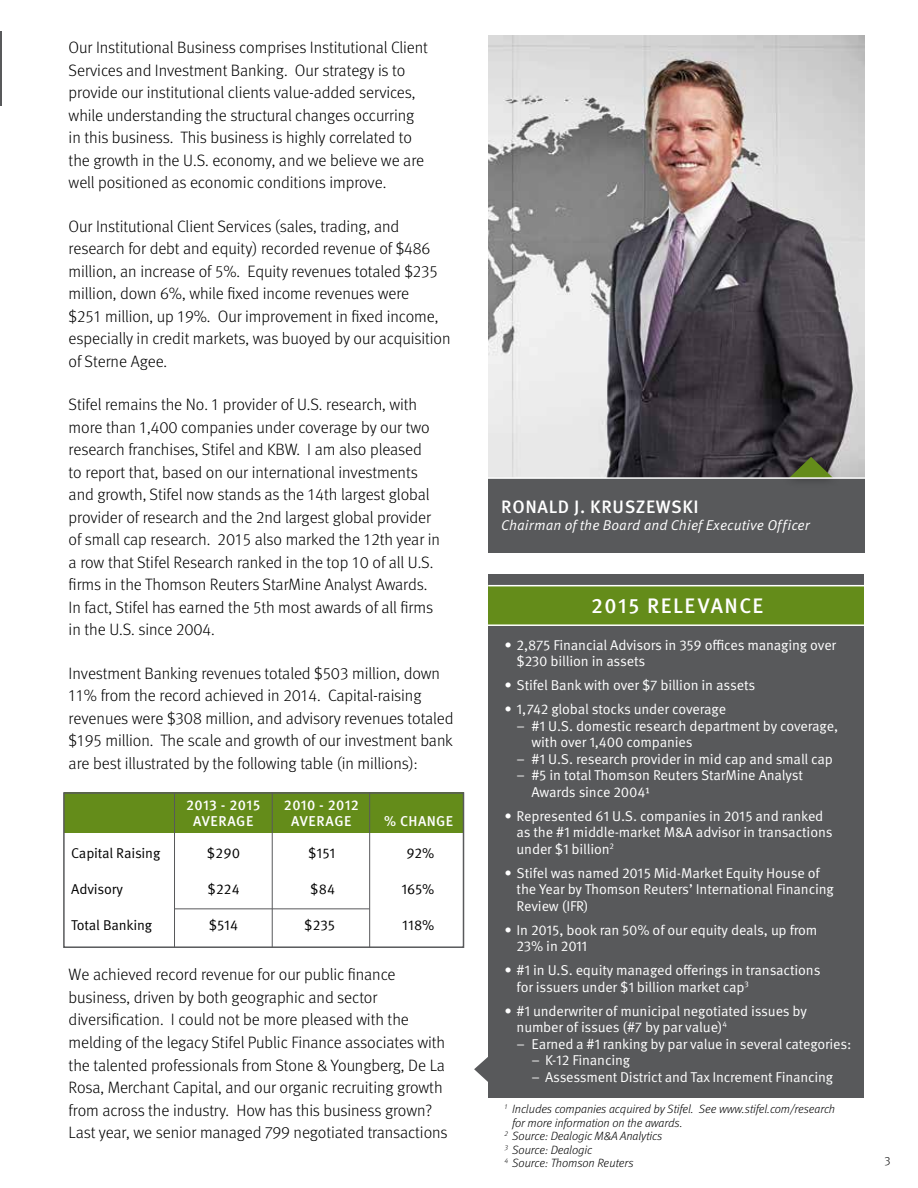
<style>
.page{position:relative;width:918px;height:1188px;background:#fff}
.page>*{position:absolute;margin:0;border:0;box-sizing:border-box;transform-origin:0 0}
.t1{font:500 21px "Meta OT";letter-spacing:.075em;color:#fff}
.t2{font:500 18px "Meta OT";letter-spacing:.035em;color:#fff}
.t3{font:300 16.5px/22.5px "Meta OT";letter-spacing:-.005em;color:#000}
.t4{font:14.25px/16.5px "Meta OT Norm";letter-spacing:-.01em;color:#fff}
.t5{font:14.25px "Meta OT Norm";letter-spacing:-.01em;color:#000}
.t6{font:14.25px "Meta OT Norm Ita";letter-spacing:.005em;color:#fff}
.t7{font:500 14.25px/16.5px "Meta OT";letter-spacing:.025em;color:#fff;text-align:center}
.t8{font:italic 300 12px "Meta OT";letter-spacing:-.005em;color:#000}
.t9{font:300 12px "Meta OT";color:#000}
</style>
<div class="page">
<img style="left:488px;top:36px;width:377px;height:441px">
<hr style="left:0;top:31px;width:1px;height:74px;background:#58595b">
<div style="left:489px;top:574px;width:375px;height:523px;background:#58595b"></div>
<div style="left:489px;top:585px;width:375px;height:40px;background:#648c1a"></div>
<div style="left:488px;top:478px;width:377px;height:74px;background:#58595b"></div>
<hr style="left:488px;top:585px;width:379px;height:1px;background:#fff">
<hr style="left:487px;top:624px;width:379px;height:2px;background:#fff">
<div style="left:781px;top:448px;width:60px;height:40px;background:#000;opacity:.42"></div>
<svg style="left:789px;top:457px;width:44px;height:20px"></svg>
<hr style="left:487px;top:477px;width:379px;height:2px;background:#fff">
<svg style="left:474px;top:1051px;width:15px;height:36px"></svg>
<div style="left:64px;top:793px;width:400px;height:40px;background:#648c1a"></div>
<div style="left:63px;top:792px;width:401px;height:156px;border:2px solid #58595b"></div>
<hr style="left:174px;top:793px;width:1px;height:154px;background:#58595b">
<hr style="left:272px;top:792px;width:1px;height:156px;background:#58595b">
<hr style="left:369px;top:792px;width:1px;height:155px;background:#58595b">
<hr style="left:174px;top:908px;width:195px;height:1px;background:#58595b">
<p class="t3" style="left:69px;top:37px;width:361px">Our Institutional Business comprises Institutional Client Services and Investment Banking. Our strategy is to provide our institutional clients value-added services, while understanding the structural changes occurring in this business. This business is highly correlated to the growth in the U.S. economy, and we believe we are well positioned as economic conditions improve.</p>
<p class="t3" style="left:69px;top:215px;width:384px">Our Institutional Client Services (sales, trading, and research for debt and equity) recorded revenue of $486 million, an increase of 5%. Equity revenues totaled $235 million, down 6%, while fixed income revenues were<br>$251 million, up 19%. Our improvement in fixed income, especially in credit markets, was buoyed by our acquisition of Sterne Agee.</p>
<p class="t3" style="left:69px;top:394px;width:373px">Stifel remains the No. 1 provider of U.S. research, with more than 1,400 companies under coverage by our two research franchises, Stifel and KBW. I am also pleased<br>to report that, based on our international investments and growth, Stifel now stands as the 14th largest global provider of research and the 2nd largest global provider of small cap research. 2015 also marked the 12th year in a row that Stifel Research ranked in the top 10 of all U.S. firms in the Thomson Reuters StarMine Analyst Awards.<br>In fact, Stifel has earned the 5th most awards of all firms in the U.S. since 2004.</p>
<p class="t3" style="left:69px;top:662px;width:387px">Investment Banking revenues totaled $503 million, down 11% from the record achieved in 2014. Capital-raising revenues were $308 million, and advisory revenues totaled $195 million. The scale and growth of our investment bank are best illustrated by the following table (in millions):</p>
<p class="t5" style="left:71px;top:845px;width:91px">Capital Raising</p>
<p class="t5" style="left:71px;top:881px;width:53px">Advisory</p>
<p class="t5" style="left:71px;top:917px;width:83px">Total Banking</p>
<p class="t7" style="left:186px;top:797px;width:76px">2013 - 2015<br>AVERAGE</p>
<p class="t7" style="left:284px;top:797px;width:76px">2010 - 2012<br>AVERAGE</p>
<p class="t5" style="left:207px;top:845px;width:35px">$290</p>
<p class="t5" style="left:207px;top:881px;width:34px">$224</p>
<p class="t5" style="left:209px;top:917px;width:31px">$514</p>
<p class="t5" style="left:308px;top:845px;width:29px">$151</p>
<p class="t5" style="left:310px;top:881px;width:26px">$84</p>
<p class="t5" style="left:304px;top:917px;width:33px">$235</p>
<p class="t7" style="left:384px;top:813px;width:70px">% CHANGE</p>
<p class="t5" style="left:407px;top:845px;width:29px">92%</p>
<p class="t5" style="left:401px;top:881px;width:34px">165%</p>
<p class="t5" style="left:402px;top:917px;width:34px">118%</p>
<p class="t3" style="left:69px;top:964px;width:380px">We achieved record revenue for our public finance business, driven by both geographic and sector diversification. I could not be more pleased with the melding of the legacy Stifel Public Finance associates with the talented professionals from Stone &amp; Youngberg, De La Rosa, Merchant Capital, and our organic recruiting growth from across the industry. How has this business grown?<br>Last year, we senior managed 799 negotiated transactions</p>
<p class="t2" style="left:501px;top:496px;width:199px">RONALD J. KRUSZEWSKI</p>
<p class="t6" style="left:501px;top:517px;width:310px">Chairman of the Board and Chief Executive Officer</p>
<p class="t1" style="left:591px;top:593px;width:173px">2015 RELEVANCE</p>
<p class="t4" style="left:517px;top:637px;width:321px;text-indent:-12px">• 2,875 Financial Advisors in 359 offices managing over $230 billion in assets</p>
<p class="t4" style="left:505px;top:677px;width:252px">• Stifel Bank with over $7 billion in assets</p>
<p class="t4" style="left:505px;top:701px;width:223px">• 1,742 global stocks under coverage</p>
<p class="t4" style="left:532px;top:718px;width:308px;text-indent:-15px">– #1 U.S. domestic research department by coverage, with over 1,400 companies</p>
<p class="t4" style="left:517px;top:751px;width:318px">– #1 U.S. research provider in mid cap and small cap</p>
<p class="t4" style="left:532px;top:767px;width:273px;text-indent:-15px">– #5 in total Thomson Reuters StarMine Analyst<br>Awards since 20041</p>
<p class="t4" style="left:517px;top:808px;width:318px;text-indent:-12px">• Represented 61 U.S. companies in 2015 and ranked as the #1 middle-market M&amp;A advisor in transactions under $1 billion<sup>2</sup></p>
<p class="t4" style="left:517px;top:865px;width:319px;text-indent:-12px">• Stifel was named 2015 Mid-Market Equity House of the Year by Thomson Reuters’ International Financing<br>Review (IFR)</p>
<p class="t4" style="left:517px;top:922px;width:302px;text-indent:-12px">• In 2015, book ran 50% of our equity deals, up from<br>23% in 2011</p>
<p class="t4" style="left:517px;top:962px;width:305px;text-indent:-12px">• #1 in U.S. equity managed offerings in transactions for issuers under $1 billion market cap<sup>3</sup></p>
<p class="t4" style="left:517px;top:1003px;width:292px;text-indent:-12px">• #1 underwriter of municipal negotiated issues by number of issues (#7 by par value)<sup>4</sup></p>
<p class="t4" style="left:517px;top:1036px;width:336px">– Earned a #1 ranking by par value in several categories:</p>
<p class="t4" style="left:532px;top:1052px;width:100px">– K-12 Financing</p>
<p class="t4" style="left:532px;top:1069px;width:303px">– Assessment District and Tax Increment Financing</p>
<p class="t8" style="left:505px;top:1102px;width:332px"><sup>1</sup> Includes companies acquired by Stifel. See www.stifel.com/research</p>
<p class="t8" style="left:512px;top:1115px;width:172px">for more information on the awards.</p>
<p class="t8" style="left:505px;top:1129px;width:159px"><sup>2</sup> Source: Dealogic M&amp;A Analytics</p>
<p class="t8" style="left:505px;top:1142px;width:89px"><sup>3</sup> Source: Dealogic</p>
<p class="t8" style="left:505px;top:1156px;width:131px"><sup>4</sup> Source: Thomson Reuters</p>
<p class="t9" style="left:885px;top:1154px;width:8px">3</p>
</div>
